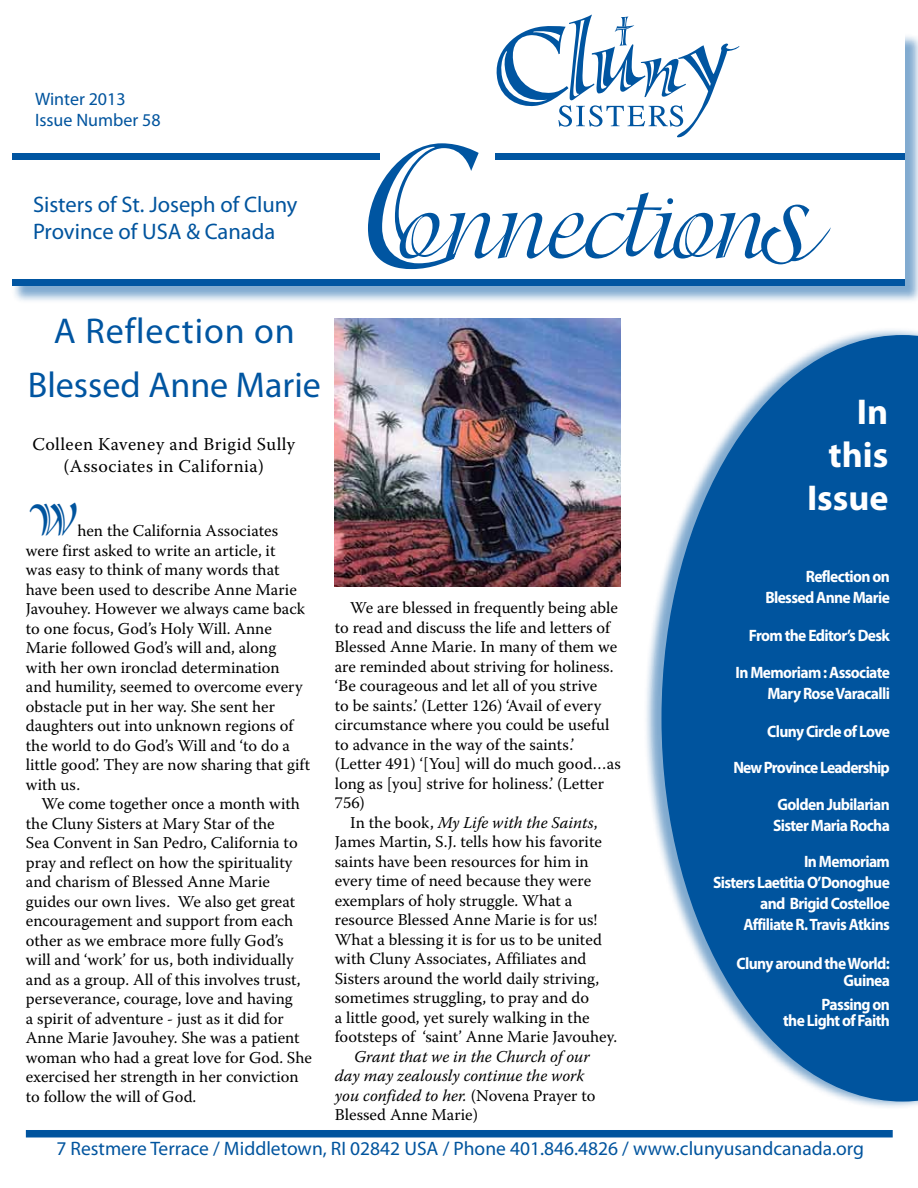
<style>
.page{position:relative;width:918px;height:1188px;background:#fff}
.page>*{position:absolute;margin:0;border:0;box-sizing:border-box;transform-origin:0 0}
.t1{font:700 48.9px "Isadora";color:#00549e}
.t2{font:36px/54px "Myriad Pro";letter-spacing:.005em;color:#0055a1;text-align:center}
.t3{font:700 36px/43.2px "Myriad Pro";color:#fff;text-align:right}
.t4{font:22.5px/27px "Myriad Pro";color:#00549e}
.t5{font:19.5px "Myriad Pro";color:#00549e}
.t6{font:18px/21.6px "Warnock Pro";letter-spacing:.025em;color:#000;text-align:center}
.t7{font:18px/21.6px "Myriad Pro";color:#00549e}
.t8{font:16.5px/19.5px "Warnock Pro";color:#000}
.t9{font:700 16.5px/21px "Myriad Pro";letter-spacing:-.04em;color:#fff;text-align:right;scale:.94 1}
.t10{font:italic 16.5px/19.5px "Warnock Pro";color:#000}
.s1{font-style:italic}
.s2{font-style:normal}
</style>
<div class="page">
<div style="left:11px;top:33px;width:907px;height:271px;background:#0055a1;opacity:.5"></div>
<div style="left:9px;top:31px;width:895px;height:254px;background:#fff"></div>
<svg style="left:496px;top:14px;width:244px;height:123px"></svg>
<div style="left:12px;top:279px;width:892px;height:7px;background:#0055a1"></div>
<div style="left:495px;top:153px;width:409px;height:6px;background:#0055a1"></div>
<div style="left:12px;top:153px;width:368px;height:6px;background:#0055a1"></div>
<svg style="left:368px;top:143px;width:463px;height:126px"></svg>
<div style="left:643px;top:327px;width:275px;height:783px;background:#00549e;opacity:.5"></div>
<svg style="left:661px;top:334px;width:257px;height:768px;fill:#00549e"></svg>
<div style="left:26px;top:1130px;width:867px;height:7px;background:#00549e"></div>
<img style="left:335px;top:318px;width:286px;height:268px">
<p class="t7" style="left:35px;top:87px;width:127px">Winter 2013<br>Issue Number 58</p>
<h3 class="t4" style="left:33px;top:190px;width:266px">Sisters of St. Joseph of Cluny<br>Province of USA &amp; Canada</h3>
<h2 class="t2" style="left:28px;top:304px;width:294px">A Reflection on<br>Blessed Anne Marie</h2>
<p class="t6" style="left:33px;top:433px;width:264px">Colleen Kaveney and Brigid Sully (Associates in California)</p>
<h1 class="t1" style="left:26px;top:491px;width:52px">W</h1>
<p class="t8" style="left:26px;top:521px;width:286px;text-indent:51px">hen the California Associates were first asked to write an article, it<br>was easy to think of many words that have been used to describe Anne Marie Javouhey. However we always came back to one focus, God’s Holy Will. Anne Marie followed God’s will and, along with her own ironclad determination<br>and humility, seemed to overcome every obstacle put in her way. She sent her daughters out into unknown regions of the world to do God’s Will and ‘to do a little good’. They are now sharing that gift with us.</p>
<p class="t8" style="left:26px;top:794px;width:288px;text-indent:16px">We come together once a month with the Cluny Sisters at Mary Star of the<br>Sea Convent in San Pedro, California to pray and reflect on how the spirituality and charism of Blessed Anne Marie guides our own lives. We also get great encouragement and support from each other as we embrace more fully God’s will and ‘work’ for us, both individually and as a group. All of this involves trust, perseverance, courage, love and having<br>a spirit of adventure - just as it did for Anne Marie Javouhey. She was a patient woman who had a great love for God. She exercised her strength in her conviction to follow the will of God.</p>
<p class="t8" style="left:335px;top:598px;width:288px;text-indent:16px">We are blessed in frequently being able to read and discuss the life and letters of Blessed Anne Marie. In many of them we are reminded about striving for holiness. ‘Be courageous and let all of you strive<br>to be saints.’ (Letter 126) ‘Avail of every circumstance where you could be useful to advance in the way of the saints.’ (Letter 491) ‘[You] will do much good…as long as [you] strive for holiness.’ (Letter 756)</p>
<p class="t8" style="left:335px;top:812px;width:284px;text-indent:16px">In the book, <span class="s1">My Life with the Saints</span>, James Martin, S.J. tells how his favorite saints have been resources for him in every time of need because they were exemplars of holy struggle. What a resource Blessed Anne Marie is for us!<br>What a blessing it is for us to be united with Cluny Associates, Affiliates and Sisters around the world daily striving, sometimes struggling, to pray and do<br>a little good, yet surely walking in the footsteps of ‘saint’ Anne Marie Javouhey.</p>
<p class="t10" style="left:335px;top:1046px;width:262px;text-indent:19px">Grant that we in the Church of our day may zealously continue the work you confided to her. <span class="s2">(Novena Prayer to<br>Blessed Anne Marie)</span></p>
<h2 class="t3" style="left:829px;top:389px;width:61px">In this</h2>
<h2 class="t3" style="left:807px;top:475px;width:83px">Issue</h2>
<p class="t9" style="left:765px;top:565px;width:134px">Reflection on<br>Blessed Anne Marie</p>
<p class="t9" style="left:749px;top:624px;width:152px">From the Editor’s Desk</p>
<p class="t9" style="left:736px;top:661px;width:166px">In Memoriam : Associate<br>Mary Rose Varacalli</p>
<p class="t9" style="left:733px;top:712px;width:168px;line-height:36px">Cluny Circle of Love<br>New Province Leadership</p>
<p class="t9" style="left:773px;top:793px;width:126px;text-align:left">Golden Jubilarian<br>Sister Maria Rocha</p>
<p class="t9" style="left:713px;top:850px;width:190px">In Memoriam<br>Sisters Laetitia O’Donoghue and Brigid Costelloe<br>Affiliate R. Travis Atkins</p>
<p class="t9" style="left:737px;top:955px;width:165px;line-height:16.5px">Cluny around the World:<br>Guinea</p>
<p class="t9" style="left:783px;top:995px;width:115px;line-height:16.5px">Passing on<br>the Light of Faith</p>
<p class="t5" style="left:56px;top:1137px;width:809px">7 Restmere Terrace / Middletown, RI 02842 USA / Phone 401.846.4826 / www.clunyusandcanada.org</p>
</div>
